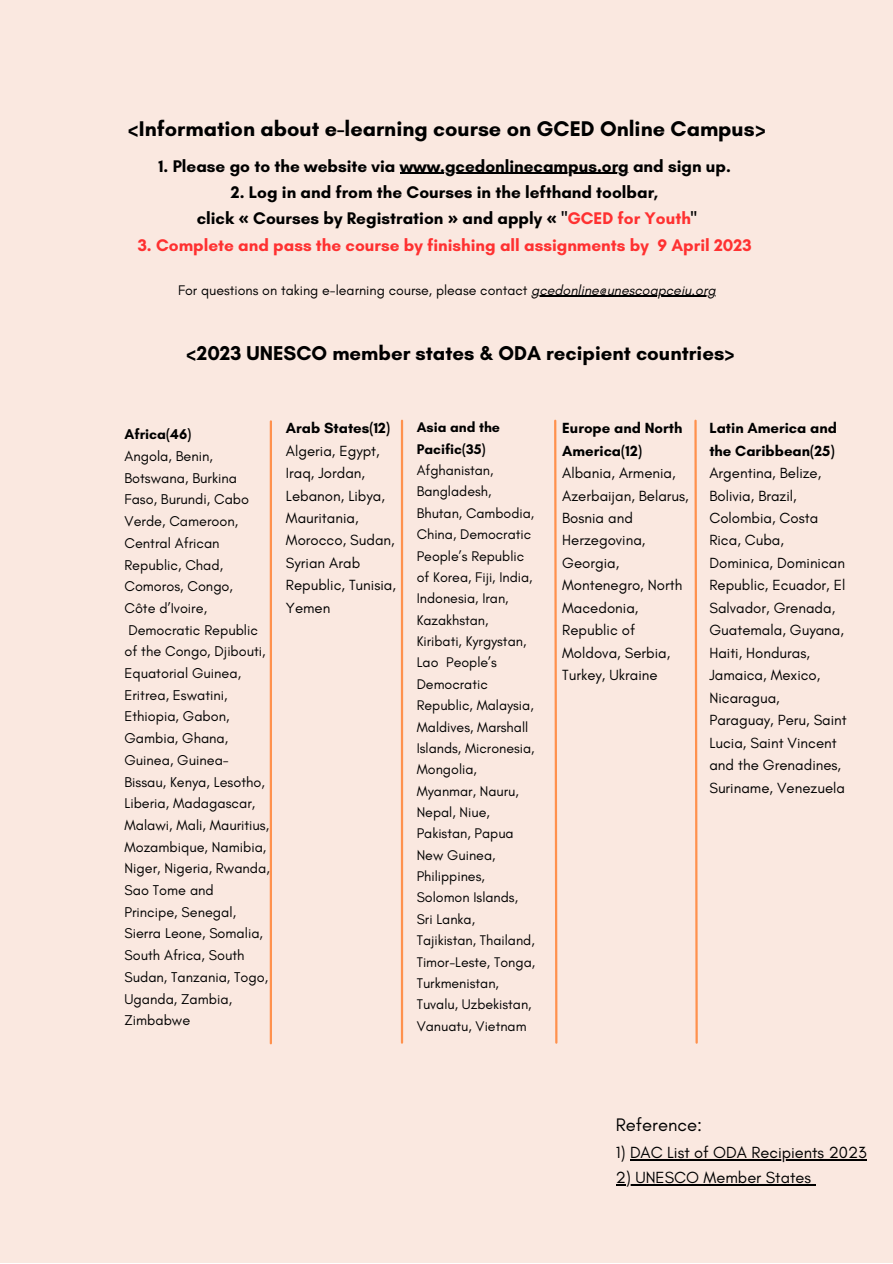
<style>
.page{position:relative;width:893px;height:1264px;background:#fff}
.page>*{position:absolute;margin:0;border:0;box-sizing:border-box;transform-origin:0 0}
.t1{font:700 21.6px "Glacial Indifference";color:#000}
.t2{font:700 20.4px "Glacial Indifference";color:#000}
.t3{font:18.45px "Glacial Indifference";color:#000}
.t4{font:700 17.1px/26.2px "Glacial Indifference";color:#000;text-align:center}
.t5{font:700 17.1px "Glacial Indifference";color:#ff3131}
.t6{font:16.5px "Glacial Indifference";color:#000}
.t7{font:15px/22.5px "Glacial Indifference";color:#000}
.t8{font:700 15px/22.5px "Glacial Indifference";color:#000}
.t9{font:14.4px/21.8px "Glacial Indifference";color:#000}
.t10{font:700 14.4px "Glacial Indifference";color:#000}
.t11{font:14.25px/21.3px "Glacial Indifference";color:#000}
.t12{font:700 14.25px/21.3px "Glacial Indifference";color:#000}
.t13{font:14.1px "Glacial Indifference";color:#000}
.s1{font-family:"Noto Sans"}
.s2{color:#ff3131}
.s3{font-style:italic}
</style>
<div class="page">
<div style="left:0;top:0;width:892px;height:1262px;background:#fae8e0"></div>
<hr style="left:270px;top:421px;width:2px;height:622px;background:#ff914d">
<hr style="left:401px;top:421px;width:2px;height:621px;background:#ff914d">
<svg style="left:554px;top:419px;width:4px;height:625px"></svg>
<svg style="left:694px;top:419px;width:4px;height:625px"></svg>
<hr style="left:400px;top:173px;width:228px;height:1px;background:#000">
<hr style="left:531px;top:295px;width:184px;height:2px;background:#000">
<hr style="left:630px;top:1159px;width:236px;height:1px;background:#000">
<svg style="left:616px;top:1184px;width:19px;height:1px"></svg>
<hr style="left:635px;top:1184px;width:176px;height:1px;background:#000">
<h1 class="t1" style="left:127px;top:115px;width:640px">&lt;Information about e-learning course on GCED Online Campus&gt;</h1>
<p class="t4" style="left:158px;top:153px;width:574px">1. Please go to the website via www.gcedonlinecampus.org and sign up.</p>
<p class="t4" style="left:197px;top:179px;width:501px">2. Log in and from the Courses in the lefthand toolbar,<br>click <span class="s1">«</span> Courses by Registration <span class="s1">»</span> and apply <span class="s1">«</span> "<span class="s2">GCED for Youth</span>"</p>
<p class="t5" style="left:138px;top:234px;width:615px">3. Complete and pass the course by finishing all assignments by 9 April 2023</p>
<p class="t13" style="left:178px;top:281px;width:539px">For questions on taking e-learning course, please contact <span class="s3">gcedonline@unescoapceiu.org</span></p>
<h2 class="t2" style="left:186px;top:340px;width:550px">&lt;2023 UNESCO member states &amp; ODA recipient countries&gt;</h2>
<p class="t10" style="left:124px;top:425px;width:68px">Africa(46)</p>
<p class="t9" style="left:124px;top:445px;width:147px">Angola, Benin,<br>Botswana, Burkina<br>Faso, Burundi, Cabo<br>Verde, Cameroon,<br>Central African<br>Republic, Chad,<br>Comoros, Congo,<br>Côte d’Ivoire,<br>Democratic Republic of the Congo, Djibouti,<br>Equatorial Guinea,<br>Eritrea, Eswatini,<br>Ethiopia, Gabon,<br>Gambia, Ghana,<br>Guinea, Guinea-<br>Bissau, Kenya, Lesotho,<br>Liberia, Madagascar,<br>Malawi, Mali, Mauritius,<br>Mozambique, Namibia,<br>Niger, Nigeria, Rwanda,<br>Sao Tome and<br>Principe, Senegal,<br>Sierra Leone, Somalia,<br>South Africa, South<br>Sudan, Tanzania, Togo,<br>Uganda, Zambia,<br>Zimbabwe</p>
<p class="t8" style="left:286px;top:416px;width:106px">Arab States(12)</p>
<p class="t7" style="left:286px;top:439px;width:111px">Algeria, Egypt,<br>Iraq, Jordan,<br>Lebanon, Libya,<br>Mauritania,<br>Morocco, Sudan,<br>Syrian Arab<br>Republic, Tunisia,<br>Yemen</p>
<p class="t12" style="left:416px;top:417px;width:85px">Asia and the<br>Pacific(35)</p>
<p class="t11" style="left:416px;top:459px;width:120px">Afghanistan,<br>Bangladesh,<br>Bhutan, Cambodia,<br>China, Democratic<br>People’s Republic of Korea, Fiji, India,<br>Indonesia, Iran,<br>Kazakhstan,<br>Kiribati, Kyrgystan,<br>Lao People’s<br>Democratic<br>Republic, Malaysia,<br>Maldives, Marshall<br>Islands, Micronesia,<br>Mongolia,<br>Myanmar, Nauru,<br>Nepal, Niue,<br>Pakistan, Papua<br>New Guinea,<br>Philippines,<br>Solomon Islands,<br>Sri Lanka,<br>Tajikistan, Thailand,<br>Timor-Leste, Tonga,<br>Turkmenistan,<br>Tuvalu, Uzbekistan,<br>Vanuatu, Vietnam</p>
<p class="t8" style="left:562px;top:416px;width:122px">Europe and North<br>America(12)</p>
<p class="t7" style="left:562px;top:461px;width:128px">Albania, Armenia,<br>Azerbaijan, Belarus,<br>Bosnia and<br>Herzegovina,<br>Georgia,<br>Montenegro, North<br>Macedonia,<br>Republic of<br>Moldova, Serbia,<br>Turkey, Ukraine</p>
<p class="t8" style="left:709px;top:416px;width:129px">Latin America and the Caribbean(25)</p>
<p class="t7" style="left:709px;top:461px;width:139px">Argentina, Belize,<br>Bolivia, Brazil,<br>Colombia, Costa<br>Rica, Cuba,<br>Dominica, Dominican<br>Republic, Ecuador, El<br>Salvador, Grenada,<br>Guatemala, Guyana,<br>Haiti, Honduras,<br>Jamaica, Mexico,<br>Nicaragua,<br>Paraguay, Peru, Saint<br>Lucia, Saint Vincent and the Grenadines,<br>Suriname, Venezuela</p>
<p class="t3" style="left:615px;top:1113px;width:88px">Reference:</p>
<p class="t6" style="left:615px;top:1142px;width:252px">1) DAC List of ODA Recipients 2023</p>
<p class="t6" style="left:615px;top:1167px;width:197px">2) UNESCO Member States</p>
</div>
